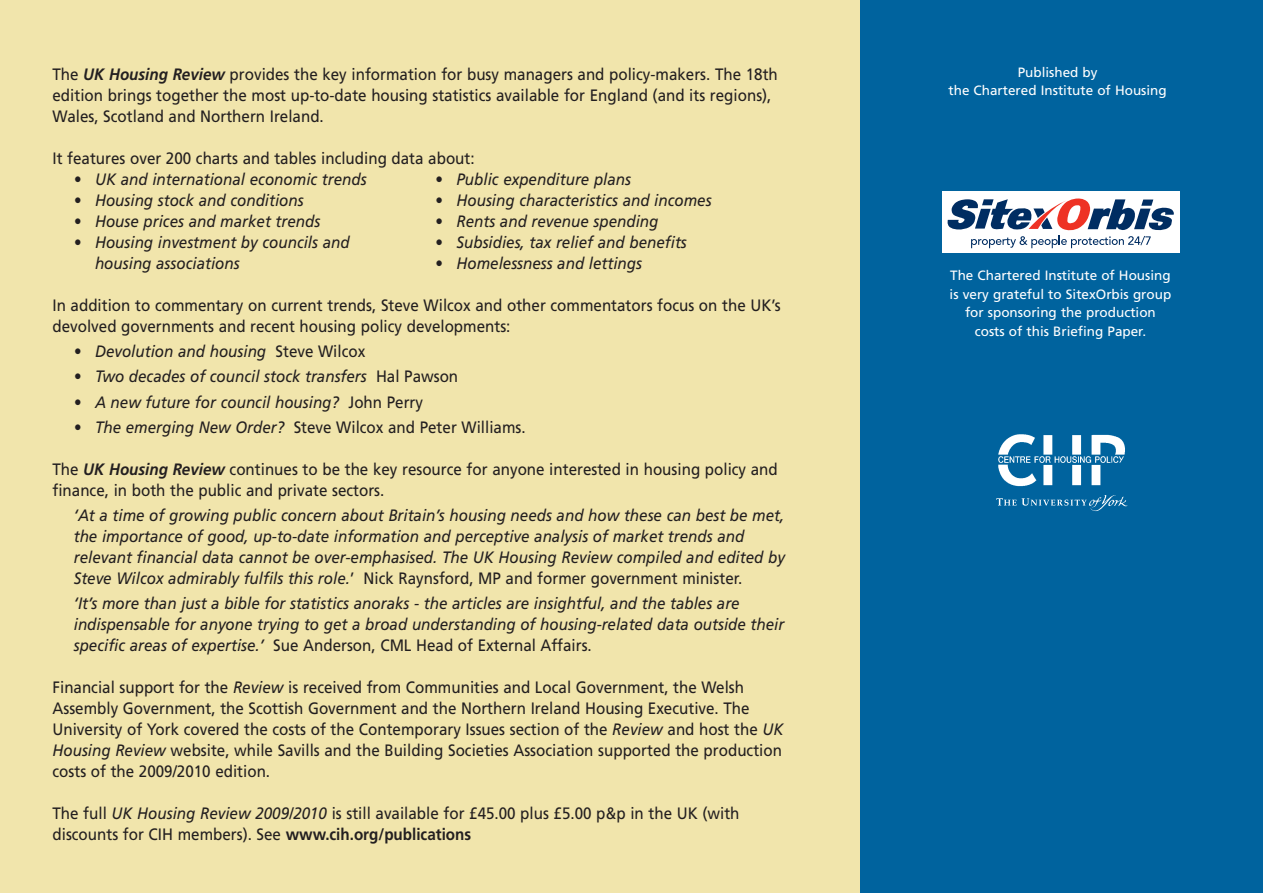
<style>
.page{position:relative;width:1263px;height:893px;background:#fff}
.page>*{position:absolute;margin:0;border:0;box-sizing:border-box;transform-origin:0 0}
.t1{font:16.5px/21px "Frutiger";color:#231f20;scale:.92 1}
.t2{font:italic 16.5px/21px "Frutiger";color:#231f20;scale:.92 1}
.t3{font:13.5px/18.8px "Frutiger";color:#fff;text-align:center}
.s1{font-weight:700;font-style:italic}
.s2{font-style:normal}
.s3{font-style:italic}
.s4{font-weight:700}
</style>
<div class="page">
<div style="left:859px;top:0;width:404px;height:893px;background:#00639e"></div>
<div style="left:0;top:0;width:859px;height:893px;background:#f1e5ac"></div>
<img style="left:998px;top:434px;width:127px;height:53px">
<svg style="left:996px;top:495px;width:132px;height:16px"></svg>
<div style="left:943px;top:191px;width:237px;height:62px;background:#fff"></div>
<svg style="left:947px;top:198px;width:227px;height:50px"></svg>
<p class="t1" style="left:53px;top:65px;width:790px">The <span class="s1">UK Housing Review</span> provides the key information for busy managers and policy-makers. The 18th edition brings together the most up-to-date housing statistics available for England (and its regions),<br>Wales, Scotland and Northern Ireland.</p>
<p class="t1" style="left:53px;top:149px;width:460px">It features over 200 charts and tables including data about:</p>
<p class="t2" style="left:74px;top:170px;width:320px">• UK and international economic trends</p>
<p class="t2" style="left:435px;top:170px;width:214px">• Public expenditure plans</p>
<p class="t2" style="left:74px;top:191px;width:251px">• Housing stock and conditions</p>
<p class="t2" style="left:435px;top:191px;width:302px">• Housing characteristics and incomes</p>
<p class="t2" style="left:74px;top:212px;width:269px">• House prices and market trends</p>
<p class="t2" style="left:435px;top:212px;width:244px">• Rents and revenue spending</p>
<p class="t2" style="left:74px;top:233px;width:301px">• Housing investment by councils and</p>
<p class="t2" style="left:435px;top:233px;width:275px">• Subsidies, tax relief and benefits</p>
<p class="t2" style="left:95px;top:254px;width:159px">housing associations</p>
<p class="t2" style="left:435px;top:254px;width:226px">• Homelessness and lettings</p>
<p class="t1" style="left:53px;top:296px;width:793px">In addition to commentary on current trends, Steve Wilcox and other commentators focus on the UK’s devolved governments and recent housing policy developments:</p>
<p class="t2" style="left:74px;top:342px;width:318px">• Devolution and housing <span class="s2">Steve Wilcox</span></p>
<p class="t2" style="left:74px;top:367px;width:419px">• Two decades of council stock transfers <span class="s2">Hal Pawson</span></p>
<p class="t2" style="left:74px;top:393px;width:381px">• A new future for council housing? <span class="s2">John Perry</span></p>
<p class="t1" style="left:74px;top:418px;width:493px"><span class="s3">• The emerging New Order?</span> Steve Wilcox and Peter Williams.</p>
<p class="t1" style="left:53px;top:460px;width:790px">The <span class="s1">UK Housing Review</span> continues to be the key resource for anyone interested in housing policy and finance, in both the public and private sectors.</p>
<p class="t2" style="left:74px;top:506px;width:774px">‘At a time of growing public concern about Britain’s housing needs and how these can best be met, the importance of good, up-to-date information and perceptive analysis of market trends and relevant financial data cannot be over-emphasised. The UK Housing Review compiled and edited by Steve Wilcox admirably fulfils this role.<span class="s2">’ Nick Raynsford, MP and former government minister.</span></p>
<p class="t2" style="left:74px;top:594px;width:774px">‘It’s more than just a bible for statistics anoraks - the articles are insightful, and the tables are indispensable for anyone trying to get a broad understanding of housing-related data outside their specific areas of expertise.’ <span class="s2">Sue Anderson, CML Head of External Affairs.</span></p>
<p class="t1" style="left:53px;top:678px;width:796px">Financial support for the <span class="s3">Review</span> is received from Communities and Local Government, the Welsh Assembly Government, the Scottish Government and the Northern Ireland Housing Executive. The University of York covered the costs of the Contemporary Issues section of the <span class="s3">Review</span> and host the <span class="s3">UK Housing Review</span> website, while Savills and the Building Societies Association supported the production costs of the 2009/2010 edition.</p>
<p class="t1" style="left:53px;top:804px;width:748px">The full <span class="s3">UK Housing Review 2009/2010</span> is still available for £45.00 plus £5.00 p&amp;p in the UK (with discounts for CIH members). See <span class="s4">www.cih.org/publications</span></p>
<p class="t3" style="left:948px;top:64px;width:220px">Published by<br>the Chartered Institute of Housing</p>
<p class="t3" style="left:949px;top:267px;width:223px">The Chartered Institute of Housing is very grateful to SitexOrbis group for sponsoring the production costs of this Briefing Paper.</p>
</div>
